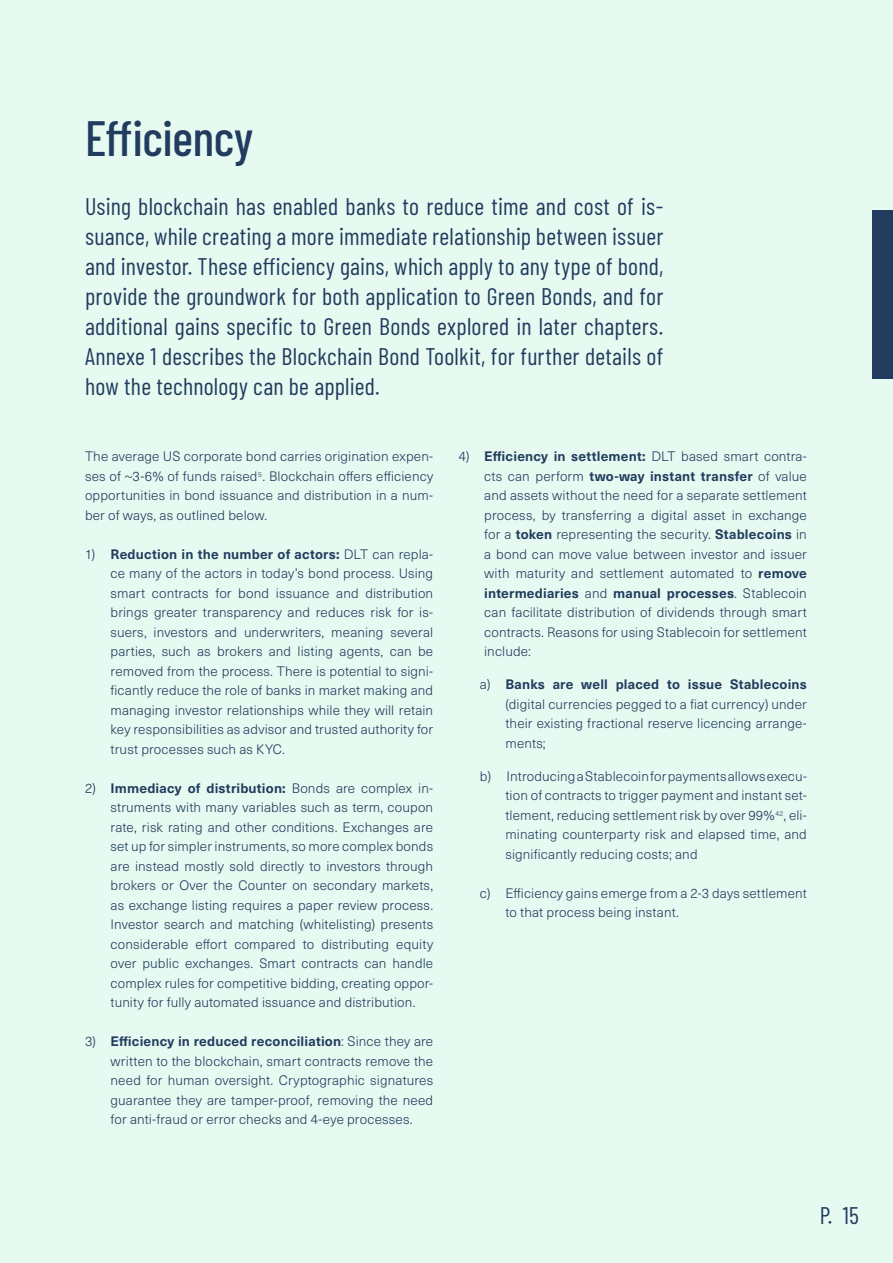
<style>
.page{position:relative;width:893px;height:1263px;background:#e7faf1}
.page>*{position:absolute;margin:0;border:0;box-sizing:border-box;transform-origin:0 0}
._1_Brød{font:500 49.5px "Barlow Condensed";letter-spacing:-.01em;color:#223c5f}
.Ingress{font:24px/30px "Barlow Condensed";letter-spacing:.01em;color:#223c5f;text-align:justify}
._1_Brød-2{font:300 13.5px/19.5px "Neue Haas Unica W1 G";letter-spacing:.01em;color:#223c5f;text-align:justify}
.s1{font-weight:700}
</style>
<div class="page">
<div style="left:872px;top:211px;width:21px;height:168px;background:#223c5f"></div>
<p class="_1_Brød" style="left:85px;top:103px;width:170px">Efficiency</p>
<p class="Ingress" style="left:85px;top:190px;width:580px">Using blockchain has enabled banks to reduce time and cost of is&shy;suance, while creating a more immediate relationship between issuer and investor. These efficiency gains, which apply to any type of bond, provide the groundwork for both application to Green Bonds, and for additional gains specific to Green Bonds explored in later chapters.<br>Annexe 1 describes the Blockchain Bond Toolkit, for further details of how the technology can be applied.</p>
<p class="_1_Brød-2" style="left:85px;top:446px;width:350px">The average US corporate bond carries origination expen&shy;ses of ~3-6% of funds raised<sup>5</sup>. Blockchain offers efficiency opportunities in bond issuance and distribution in a num&shy;ber of ways, as outlined below.</p>
<p class="_1_Brød-2" style="left:111px;top:543px;width:324px;text-indent:-26px">1) <span class="s1">Reduction in the number of actors:</span> DLT can repla&shy;ce many of the actors in today’s bond process. Using smart contracts for bond issuance and distribution brings greater transparency and reduces risk for is&shy;suers, investors and underwriters, meaning several parties, such as brokers and listing agents, can be removed from the process. There is potential to signi&shy;ficantly reduce the role of banks in market making and managing investor relationships while they will retain key responsibilities as advisor and trusted authority for trust processes such as KYC.</p>
<p class="_1_Brød-2" style="left:111px;top:777px;width:324px;text-indent:-26px">2) <span class="s1">Immediacy of distribution:</span> Bonds are complex in&shy;struments with many variables such as term, coupon rate, risk rating and other conditions. Exchanges are set up for simpler instruments, so more complex bonds are instead mostly sold directly to investors through brokers or Over the Counter on secondary markets, as exchange listing requires a paper review process.<br>Investor search and matching (whitelisting) presents considerable effort compared to distributing equity over public exchanges. Smart contracts can handle complex rules for competitive bidding, creating oppor&shy;tunity for fully automated issuance and distribution.</p>
<p class="_1_Brød-2" style="left:111px;top:1031px;width:324px;text-indent:-26px">3) <span class="s1">Efficiency in reduced reconciliation</span>: Since they are written to the blockchain, smart contracts remove the need for human oversight. Cryptographic signatures guarantee they are tamper-proof, removing the need for anti-fraud or error checks and 4-eye processes.</p>
<p class="_1_Brød-2" style="left:484px;top:446px;width:324px;text-indent:-26px">4) <span class="s1">Efficiency in settlement:</span> DLT based smart contra&shy;cts can perform <span class="s1">two-way instant transfer</span> of value and assets without the need for a separate settlement process, by transferring a digital asset in exchange for a <span class="s1">token</span> representing the security. <span class="s1">Stablecoins</span> in a bond can move value between investor and issuer with maturity and settlement automated to <span class="s1">remove intermediaries</span> and <span class="s1">manual processes</span>. Stablecoin can facilitate distribution of dividends through smart contracts. Reasons for using Stablecoin for settlement include:</p>
<p class="_1_Brød-2" style="left:505px;top:674px;width:303px;text-indent:-26px">a) <span class="s1">Banks are well placed to issue Stablecoins </span>(digital currencies pegged to a fiat currency) under their existing fractional reserve licencing arrange&shy;ments;</p>
<p class="_1_Brød-2" style="left:505px;top:765px;width:303px;text-indent:-26px">b) Introducing a Stablecoin for payments allows execu&shy;tion of contracts to trigger payment and instant set&shy;tlement, reducing settlement risk by over 99%<sup>42</sup>, eli&shy;minating counterparty risk and elapsed time, and significantly reducing costs; and</p>
<p class="_1_Brød-2" style="left:505px;top:882px;width:303px;text-indent:-26px">c) Efficiency gains emerge from a 2-3 days settlement to that process being instant.</p>
<h2 class="Ingress" style="left:820px;top:1199px;width:41px">P. 15</h2>
</div>
